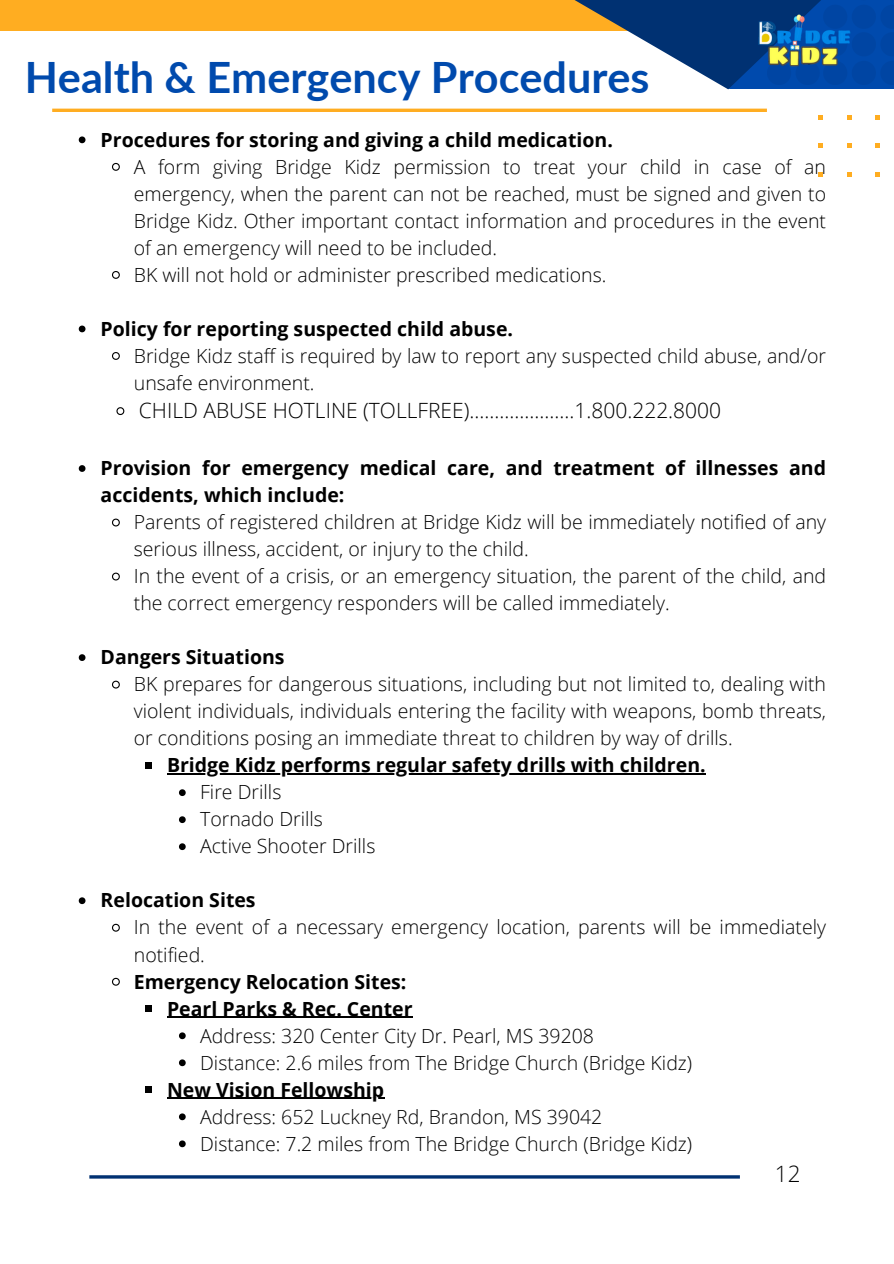
<style>
.page{position:relative;width:894px;height:1264px;background:#fff}
.page>*{position:absolute;margin:0;border:0;box-sizing:border-box;transform-origin:0 0}
.t1{font:700 43.2px "Lato";color:#004aad}
.t2{font:300 22.5px "Open Sans";color:#000}
.t3{font:300 21px "Open Sans";color:#000}
.t4{font:300 19.5px/27px "Open Sans";color:#000}
.t5{font:700 19.5px/27px "Open Sans";color:#000}
</style>
<div class="page">
<svg style="left:818px;top:115px;width:4px;height:5px"></svg>
<svg style="left:818px;top:144px;width:4px;height:4px"></svg>
<svg style="left:818px;top:172px;width:4px;height:4px"></svg>
<svg style="left:847px;top:115px;width:4px;height:5px"></svg>
<svg style="left:847px;top:144px;width:4px;height:4px"></svg>
<svg style="left:847px;top:172px;width:4px;height:4px"></svg>
<svg style="left:875px;top:115px;width:4px;height:5px"></svg>
<svg style="left:875px;top:144px;width:4px;height:4px"></svg>
<svg style="left:875px;top:172px;width:4px;height:4px"></svg>
<svg style="left:79px;top:136px;width:6px;height:7px"></svg>
<svg style="left:112px;top:162px;width:8px;height:9px"></svg>
<svg style="left:112px;top:271px;width:8px;height:8px"></svg>
<svg style="left:79px;top:325px;width:6px;height:7px"></svg>
<svg style="left:112px;top:352px;width:8px;height:8px"></svg>
<svg style="left:116px;top:407px;width:9px;height:8px"></svg>
<svg style="left:79px;top:465px;width:6px;height:7px"></svg>
<svg style="left:112px;top:518px;width:8px;height:9px"></svg>
<svg style="left:112px;top:572px;width:8px;height:9px"></svg>
<svg style="left:79px;top:654px;width:6px;height:7px"></svg>
<svg style="left:112px;top:680px;width:8px;height:9px"></svg>
<div style="left:145px;top:762px;width:7px;height:7px;background:#000"></div>
<hr style="left:167px;top:773px;width:538px;height:1px;background:#000">
<svg style="left:179px;top:789px;width:7px;height:7px"></svg>
<svg style="left:179px;top:816px;width:7px;height:7px"></svg>
<svg style="left:179px;top:843px;width:7px;height:7px"></svg>
<svg style="left:79px;top:897px;width:6px;height:7px"></svg>
<svg style="left:112px;top:923px;width:8px;height:9px"></svg>
<svg style="left:112px;top:977px;width:8px;height:9px"></svg>
<div style="left:145px;top:1005px;width:7px;height:7px;background:#000"></div>
<hr style="left:167px;top:1016px;width:245px;height:1px;background:#000">
<svg style="left:179px;top:1032px;width:7px;height:7px"></svg>
<svg style="left:179px;top:1059px;width:7px;height:7px"></svg>
<div style="left:145px;top:1086px;width:7px;height:7px;background:#000"></div>
<hr style="left:167px;top:1097px;width:217px;height:1px;background:#000">
<svg style="left:179px;top:1113px;width:7px;height:7px"></svg>
<svg style="left:179px;top:1140px;width:7px;height:7px"></svg>
<hr style="left:89px;top:1175px;width:650px;height:3px;background:#003172">
<div style="left:0;top:0;width:700px;height:31px;background:#ffad21"></div>
<svg style="left:574px;top:0;width:154px;height:89px"></svg>
<svg style="left:728px;top:0;width:165px;height:89px;background:#003986"></svg>
<svg style="left:767px;top:0;width:126px;height:84px;background:#0045a2"></svg>
<hr style="left:52px;top:109px;width:714px;height:3px;background:#ffad21">
<img style="left:756px;top:8px;width:100px;height:62px">
<p class="t1" style="left:25px;top:50px;width:626px">Health &amp; Emergency Procedures</p>
<p class="t5" style="left:101px;top:125px;width:513px">Procedures for storing and giving a child medication.</p>
<h1 class="t4" style="left:134px;top:152px;width:693px;text-align:justify">A form giving Bridge Kidz permission to treat your child in case of an emergency, when the parent can not be reached, must be signed and given to Bridge Kidz. Other important contact information and procedures in the event of an emergency will need to be included.</h1>
<p class="t4" style="left:134px;top:260px;width:474px">BK will not hold or administer prescribed medications.</p>
<p class="t5" style="left:101px;top:314px;width:414px">Policy for reporting suspected child abuse.</p>
<p class="t4" style="left:134px;top:341px;width:693px">Bridge Kidz staff is required by law to report any suspected child abuse, and/or unsafe environment.</p>
<p class="t3" style="left:139px;top:395px;width:583px">CHILD ABUSE HOTLINE (TOLLFREE).....................1.800.222.8000</p>
<p class="t5" style="left:101px;top:454px;width:726px">Provision for emergency medical care, and treatment of illnesses and accidents, which include:</p>
<p class="t4" style="left:134px;top:508px;width:693px">Parents of registered children at Bridge Kidz will be immediately notified of any serious illness, accident, or injury to the child.</p>
<p class="t4" style="left:134px;top:562px;width:693px">In the event of a crisis, or an emergency situation, the parent of the child, and the correct emergency responders will be called immediately.</p>
<p class="t5" style="left:101px;top:643px;width:185px">Dangers Situations</p>
<p class="t4" style="left:134px;top:670px;width:693px;text-align:justify">BK prepares for dangerous situations, including but not limited to, dealing with violent individuals, individuals entering the facility with weapons, bomb threats, or conditions posing an immediate threat to children by way of drills.</p>
<p class="t5" style="left:167px;top:751px;width:540px">Bridge Kidz performs regular safety drills with children.</p>
<p class="t4" style="left:200px;top:778px;width:83px">Fire Drills</p>
<p class="t4" style="left:200px;top:805px;width:124px">Tornado Drills</p>
<p class="t4" style="left:200px;top:832px;width:177px">Active Shooter Drills</p>
<p class="t5" style="left:101px;top:886px;width:156px">Relocation Sites</p>
<p class="t4" style="left:134px;top:913px;width:693px">In the event of a necessary emergency location, parents will be immediately notified.</p>
<p class="t5" style="left:134px;top:967px;width:274px">Emergency Relocation Sites:</p>
<p class="t5" style="left:167px;top:994px;width:247px">Pearl Parks &amp; Rec. Center</p>
<p class="t4" style="left:200px;top:1021px;width:395px">Address: 320 Center City Dr. Pearl, MS 39208</p>
<p class="t4" style="left:200px;top:1048px;width:493px">Distance: 2.6 miles from The Bridge Church (Bridge Kidz)</p>
<p class="t5" style="left:167px;top:1075px;width:218px">New Vision Fellowship</p>
<p class="t4" style="left:200px;top:1102px;width:403px">Address: 652 Luckney Rd, Brandon, MS 39042</p>
<p class="t4" style="left:200px;top:1129px;width:493px">Distance: 7.2 miles from The Bridge Church (Bridge Kidz)</p>
<p class="t2" style="left:774px;top:1157px;width:27px">12</p>
</div>
